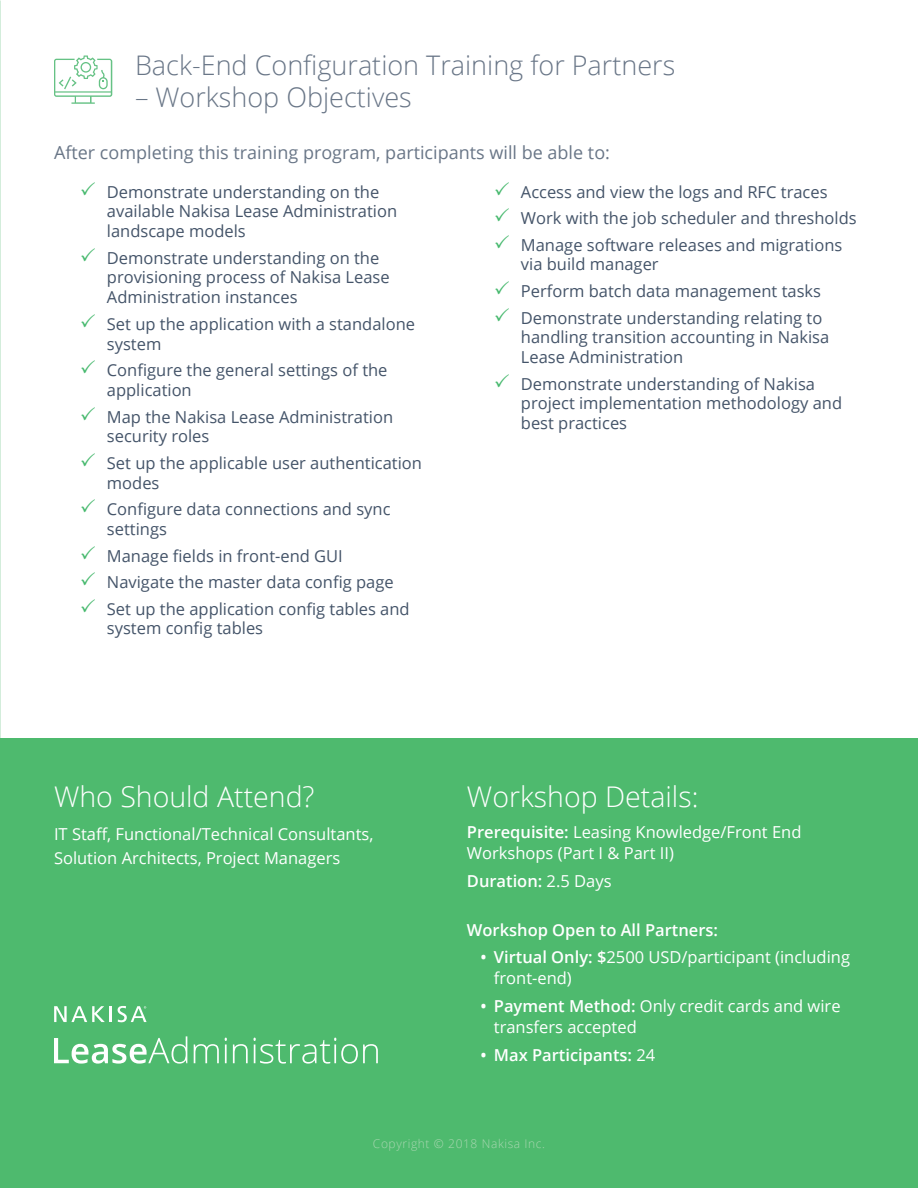
<style>
.page{position:relative;width:918px;height:1188px;background:#fff}
.page>*{position:absolute;margin:0;border:0;box-sizing:border-box;transform-origin:0 0}
.t1{font:300 28.5px "Open Sans";color:#fff}
.t2{font:300 27px "Open Sans";color:#697687}
.t3{font:18px "Open Sans";color:#697687}
.t4{font:16.5px/19.8px "Open Sans";color:#445469}
.t5{font:16.5px/21px "Open Sans";color:#fff}
.t6{font:600 16.5px "Open Sans";color:#fff}
.t7{font:300 12px "Open Sans";letter-spacing:.05em;color:#a9d7b1}
.s1{color:#47b96e}
.s2{font-weight:600}
.s3{font-weight:400}
</style>
<div class="page">
<div style="left:0;top:739px;width:918px;height:449px;background:#4eba6e"></div>
<svg style="left:54px;top:1006px;width:93px;height:17px"></svg>
<svg style="left:54px;top:1036px;width:133px;height:28px"></svg>
<svg style="left:194px;top:1044px;width:25px;height:19px"></svg>
<svg style="left:225px;top:1038px;width:2px;height:25px"></svg>
<svg style="left:233px;top:1044px;width:15px;height:19px"></svg>
<svg style="left:254px;top:1038px;width:124px;height:26px"></svg>
<svg style="left:54px;top:55px;width:58px;height:49px"></svg>
<p class="t2" style="left:135px;top:47px;width:542px">Back-End Configuration Training for Partners</p>
<p class="t2" style="left:135px;top:79px;width:278px">– Workshop Objectives</p>
<p class="t3" style="left:54px;top:141px;width:558px">After completing this training program, participants will be able to:</p>
<p class="t4" style="left:107px;top:181px;width:292px;text-indent:-27px"><span class="s1">✓</span> Demonstrate understanding on the available Nakisa Lease Administration landscape models</p>
<p class="t4" style="left:107px;top:247px;width:284px;text-indent:-27px"><span class="s1">✓</span> Demonstrate understanding on the provisioning process of Nakisa Lease<br>Administration instances</p>
<p class="t4" style="left:107px;top:314px;width:310px;text-indent:-27px"><span class="s1">✓</span> Set up the application with a standalone system</p>
<p class="t4" style="left:107px;top:360px;width:282px;text-indent:-27px"><span class="s1">✓</span> Configure the general settings of the application</p>
<p class="t4" style="left:107px;top:406px;width:288px;text-indent:-27px"><span class="s1">✓</span> Map the Nakisa Lease Administration security roles</p>
<p class="t4" style="left:107px;top:453px;width:317px;text-indent:-27px"><span class="s1">✓</span> Set up the applicable user authentication modes</p>
<p class="t4" style="left:107px;top:499px;width:285px;text-indent:-27px"><span class="s1">✓</span> Configure data connections and sync settings</p>
<p class="t4" style="left:80px;top:545px;width:265px"><span class="s1">✓</span> Manage fields in front-end GUI</p>
<p class="t4" style="left:80px;top:572px;width:315px"><span class="s1">✓</span> Navigate the master data config page</p>
<p class="t4" style="left:107px;top:598px;width:304px;text-indent:-27px"><span class="s1">✓</span> Set up the application config tables and system config tables</p>
<p class="t4" style="left:494px;top:181px;width:335px"><span class="s1">✓</span> Access and view the logs and RFC traces</p>
<p class="t4" style="left:494px;top:208px;width:364px"><span class="s1">✓</span> Work with the job scheduler and thresholds</p>
<p class="t4" style="left:521px;top:234px;width:323px;text-indent:-27px"><span class="s1">✓</span> Manage software releases and migrations via build manager</p>
<p class="t4" style="left:494px;top:281px;width:329px"><span class="s1">✓</span> Perform batch data management tasks</p>
<p class="t4" style="left:521px;top:307px;width:310px;text-indent:-27px"><span class="s1">✓</span> Demonstrate understanding relating to handling transition accounting in Nakisa<br>Lease Administration</p>
<p class="t4" style="left:521px;top:373px;width:323px;text-indent:-27px"><span class="s1">✓</span> Demonstrate understanding of Nakisa project implementation methodology and best practices</p>
<p class="t1" style="left:54px;top:777px;width:262px">Who Should Attend?</p>
<p class="t5" style="left:54px;top:821px;width:321px;line-height:24px">IT Staff, Functional/Technical Consultants,<br>Solution Architects, Project Managers</p>
<p class="t1" style="left:467px;top:777px;width:233px">Workshop Details:</p>
<p class="t5" style="left:467px;top:821px;width:336px"><span class="s2">Prerequisite:</span> Leasing Knowledge/Front End<br>Workshops (Part I &amp; Part II)</p>
<p class="t6" style="left:467px;top:870px;width:146px">Duration: <span class="s3">2.5 Days</span></p>
<p class="t6" style="left:467px;top:918px;width:253px">Workshop Open to All Partners:</p>
<p class="t5" style="left:494px;top:947px;width:358px;text-indent:-14px"><span class="s2">• Virtual Only: $</span>2500 USD/participant (including front-end)</p>
<p class="t5" style="left:494px;top:995px;width:348px;text-indent:-14px"><span class="s2">• Payment Method:</span> Only credit cards and wire transfers accepted</p>
<p class="t6" style="left:480px;top:1044px;width:176px">• Max Participants: <span class="s3">24</span></p>
<p class="t7" style="left:373px;top:1135px;width:174px">Copyright © 2018 Nakisa Inc.</p>
</div>
